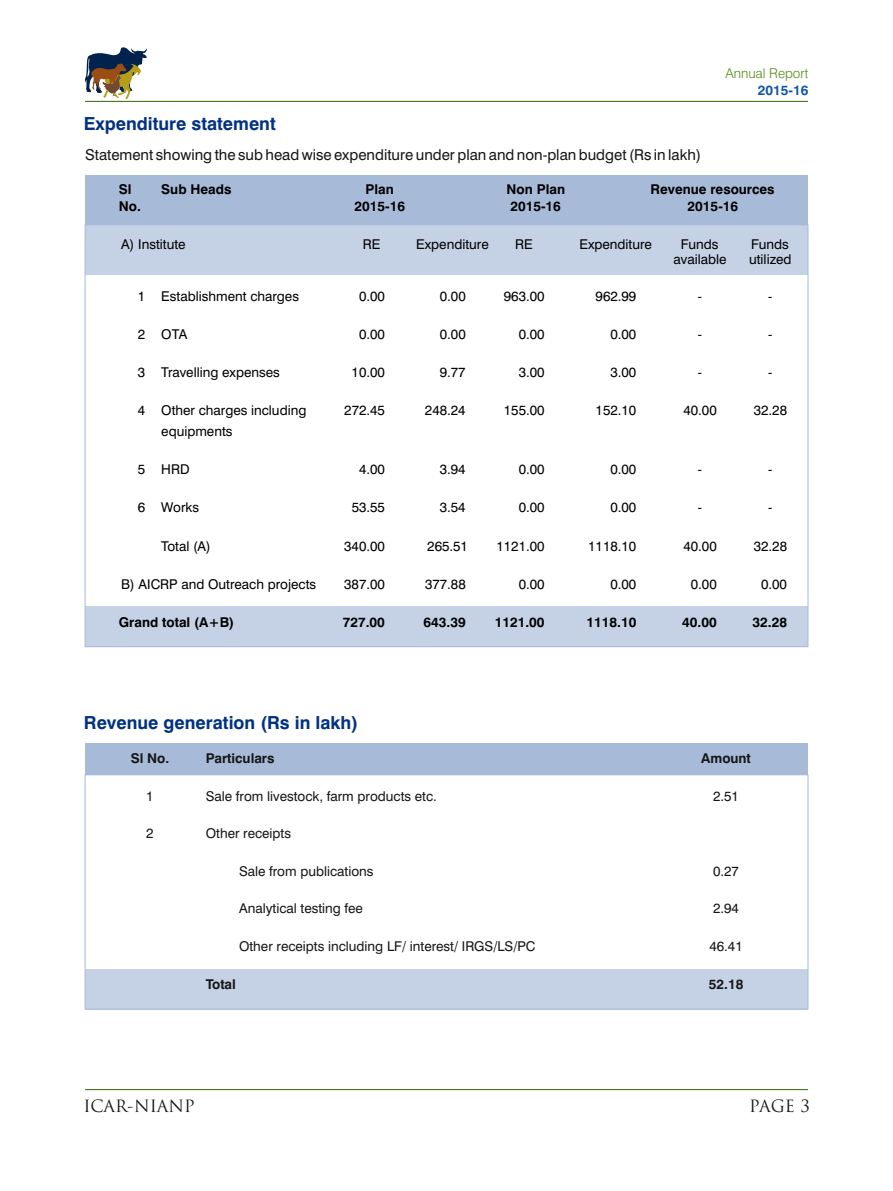
<style>
.page{position:relative;width:893px;height:1191px;background:#fff}
.page>*{position:absolute;margin:0;border:0;box-sizing:border-box;transform-origin:0 0}
.t1{font:700 18px "Swiss 721 BT";color:#003282}
.t2{font:16.5px "Trajan Pro";color:#151616}
.t3{font:15px "Swiss 721 BT";color:#151616}
.t4{font:13.5px/15.3px "Swiss 721 BT";color:#000}
.t5{font:13.5px "Swiss 721 BT";color:#151616}
.t6{font:700 13.5px/16.8px "Swiss 721 BT";color:#000}
.t7{font:700 13.5px "Swiss 721 BT";color:#151616}
.t8{font:300 13.5px "Swiss 721 BT";color:#568a16}
.t9{font:700 13.5px "Swiss 721 BT";color:#0f57a6}
</style>
<div class="page">
<div style="left:85px;top:743px;width:723px;height:32px;background:#a7bbd8"></div>
<svg style="left:85px;top:47px;width:62px;height:52px"></svg>
<hr style="left:85px;top:101px;width:723px;height:1px;background:#366500">
<hr style="left:85px;top:1089px;width:723px;height:1px;background:#366500">
<div style="left:85px;top:969px;width:723px;height:40px;background:#c5d1e5"></div>
<div style="left:85px;top:774px;width:723px;height:235px;border:1px solid #a7bbd8"></div>
<div style="left:85px;top:176px;width:723px;height:49px;background:#a7bbd8"></div>
<div style="left:85px;top:225px;width:723px;height:49px;background:#c5d1e5"></div>
<div style="left:85px;top:606px;width:723px;height:40px;background:#c5d1e5"></div>
<h1 class="t1" style="left:84px;top:116px;width:193px">Expenditure statement</h1>
<p class="t3" style="left:85px;top:149px;width:617px">Statement showing the sub head wise expenditure under plan and non-plan budget (Rs in lakh)</p>
<p class="t8" style="left:725px;top:68px;width:84px">Annual Report</p>
<p class="t9" style="left:758px;top:84px;width:52px">2015-16</p>
<p class="t6" style="left:119px;top:182px;width:24px">Sl<br>No.</p>
<p class="t6" style="left:161px;top:182px;width:72px">Sub Heads</p>
<p class="t6" style="left:355px;top:182px;width:52px;text-align:center">Plan<br>2015-16</p>
<p class="t6" style="left:507px;top:183px;width:60px;line-height:16.2px">Non Plan<br>2015-16</p>
<p class="t6" style="left:651px;top:182px;width:126px;text-align:center">Revenue resources<br>2015-16</p>
<p class="t4" style="left:121px;top:237px;width:66px">A) Institute</p>
<p class="t4" style="left:363px;top:237px;width:19px">RE</p>
<p class="t4" style="left:416px;top:237px;width:74px">Expenditure</p>
<p class="t4" style="left:515px;top:237px;width:19px">RE</p>
<p class="t4" style="left:579px;top:237px;width:74px">Expenditure</p>
<p class="t4" style="left:673px;top:237px;width:54px;text-align:center">Funds available</p>
<p class="t4" style="left:749px;top:237px;width:44px">Funds utilized</p>
<p class="t4" style="left:138px;top:290px;width:163px">1 Establishment charges</p>
<p class="t4" style="left:359px;top:290px;width:27px">0.00</p>
<p class="t4" style="left:440px;top:290px;width:27px">0.00</p>
<p class="t4" style="left:504px;top:290px;width:42px">963.00</p>
<p class="t4" style="left:596px;top:290px;width:42px">962.99</p>
<p class="t4" style="left:698px;top:290px;width:6px">-</p>
<p class="t4" style="left:768px;top:290px;width:6px">-</p>
<p class="t4" style="left:138px;top:328px;width:51px">2 OTA</p>
<p class="t4" style="left:359px;top:328px;width:27px">0.00</p>
<p class="t4" style="left:440px;top:328px;width:27px">0.00</p>
<p class="t4" style="left:519px;top:328px;width:27px">0.00</p>
<p class="t4" style="left:610px;top:328px;width:27px">0.00</p>
<p class="t4" style="left:698px;top:328px;width:6px">-</p>
<p class="t4" style="left:768px;top:328px;width:6px">-</p>
<p class="t4" style="left:138px;top:366px;width:144px">3 Travelling expenses</p>
<p class="t4" style="left:352px;top:366px;width:35px">10.00</p>
<p class="t4" style="left:440px;top:366px;width:27px">9.77</p>
<p class="t4" style="left:519px;top:366px;width:27px">3.00</p>
<p class="t4" style="left:610px;top:366px;width:27px">3.00</p>
<p class="t4" style="left:698px;top:366px;width:6px">-</p>
<p class="t4" style="left:768px;top:366px;width:6px">-</p>
<p class="t4" style="left:161px;top:401px;width:147px;line-height:21px;text-indent:-24px">4 Other charges including equipments</p>
<p class="t4" style="left:344px;top:404px;width:42px">272.45</p>
<p class="t4" style="left:425px;top:404px;width:42px">248.24</p>
<p class="t4" style="left:504px;top:404px;width:42px">155.00</p>
<p class="t4" style="left:596px;top:404px;width:42px">152.10</p>
<p class="t4" style="left:683px;top:404px;width:35px">40.00</p>
<p class="t4" style="left:754px;top:404px;width:35px">32.28</p>
<p class="t4" style="left:138px;top:463px;width:53px">5 HRD</p>
<p class="t4" style="left:359px;top:463px;width:27px">4.00</p>
<p class="t4" style="left:440px;top:463px;width:27px">3.94</p>
<p class="t4" style="left:519px;top:463px;width:27px">0.00</p>
<p class="t4" style="left:610px;top:463px;width:27px">0.00</p>
<p class="t4" style="left:698px;top:463px;width:6px">-</p>
<p class="t4" style="left:768px;top:463px;width:6px">-</p>
<p class="t4" style="left:138px;top:501px;width:63px">6 Works</p>
<p class="t4" style="left:352px;top:501px;width:35px">53.55</p>
<p class="t4" style="left:440px;top:501px;width:27px">3.54</p>
<p class="t4" style="left:519px;top:501px;width:27px">0.00</p>
<p class="t4" style="left:610px;top:501px;width:27px">0.00</p>
<p class="t4" style="left:698px;top:501px;width:6px">-</p>
<p class="t4" style="left:768px;top:501px;width:6px">-</p>
<p class="t4" style="left:161px;top:539px;width:51px">Total (A)</p>
<p class="t4" style="left:344px;top:539px;width:42px">340.00</p>
<p class="t4" style="left:427px;top:539px;width:42px">265.51</p>
<p class="t4" style="left:496px;top:539px;width:50px">1121.00</p>
<p class="t4" style="left:588px;top:539px;width:50px">1118.10</p>
<p class="t4" style="left:683px;top:539px;width:35px">40.00</p>
<p class="t4" style="left:754px;top:539px;width:35px">32.28</p>
<p class="t4" style="left:121px;top:577px;width:196px">B) AICRP and Outreach projects</p>
<p class="t4" style="left:344px;top:577px;width:42px">387.00</p>
<p class="t4" style="left:425px;top:577px;width:42px">377.88</p>
<p class="t4" style="left:519px;top:577px;width:27px">0.00</p>
<p class="t4" style="left:610px;top:577px;width:27px">0.00</p>
<p class="t4" style="left:691px;top:577px;width:27px">0.00</p>
<p class="t4" style="left:761px;top:577px;width:27px">0.00</p>
<p class="t6" style="left:119px;top:614px;width:117px">Grand total (A+B)</p>
<p class="t6" style="left:343px;top:614px;width:44px">727.00</p>
<p class="t6" style="left:424px;top:614px;width:44px">643.39</p>
<p class="t6" style="left:495px;top:614px;width:51px">1121.00</p>
<p class="t6" style="left:587px;top:614px;width:51px">1118.10</p>
<p class="t6" style="left:682px;top:614px;width:36px">40.00</p>
<p class="t6" style="left:753px;top:614px;width:36px">32.28</p>
<h1 class="t1" style="left:84px;top:715px;width:276px">Revenue generation (Rs in lakh)</h1>
<p class="t7" style="left:131px;top:752px;width:40px">Sl No.</p>
<p class="t7" style="left:206px;top:752px;width:70px">Particulars</p>
<p class="t7" style="left:701px;top:752px;width:51px">Amount</p>
<p class="t5" style="left:146px;top:790px;width:9px">1</p>
<p class="t5" style="left:206px;top:790px;width:233px">Sale from livestock, farm products etc.</p>
<p class="t5" style="left:713px;top:790px;width:27px">2.51</p>
<p class="t5" style="left:146px;top:828px;width:9px">2</p>
<p class="t5" style="left:206px;top:828px;width:87px">Other receipts</p>
<p class="t5" style="left:239px;top:865px;width:136px">Sale from publications</p>
<p class="t5" style="left:713px;top:865px;width:27px">0.27</p>
<p class="t5" style="left:239px;top:903px;width:125px">Analytical testing fee</p>
<p class="t5" style="left:713px;top:903px;width:27px">2.94</p>
<p class="t5" style="left:239px;top:940px;width:298px">Other receipts including LF/ interest/ IRGS/LS/PC</p>
<p class="t5" style="left:709px;top:940px;width:35px">46.41</p>
<p class="t7" style="left:206px;top:978px;width:32px">Total</p>
<p class="t7" style="left:709px;top:978px;width:36px">52.18</p>
<p class="t2" style="left:83px;top:1100px;width:113px">ICAR-NIANP</p>
<p class="t2" style="left:749px;top:1100px;width:62px">PAGE 3</p>
</div>
